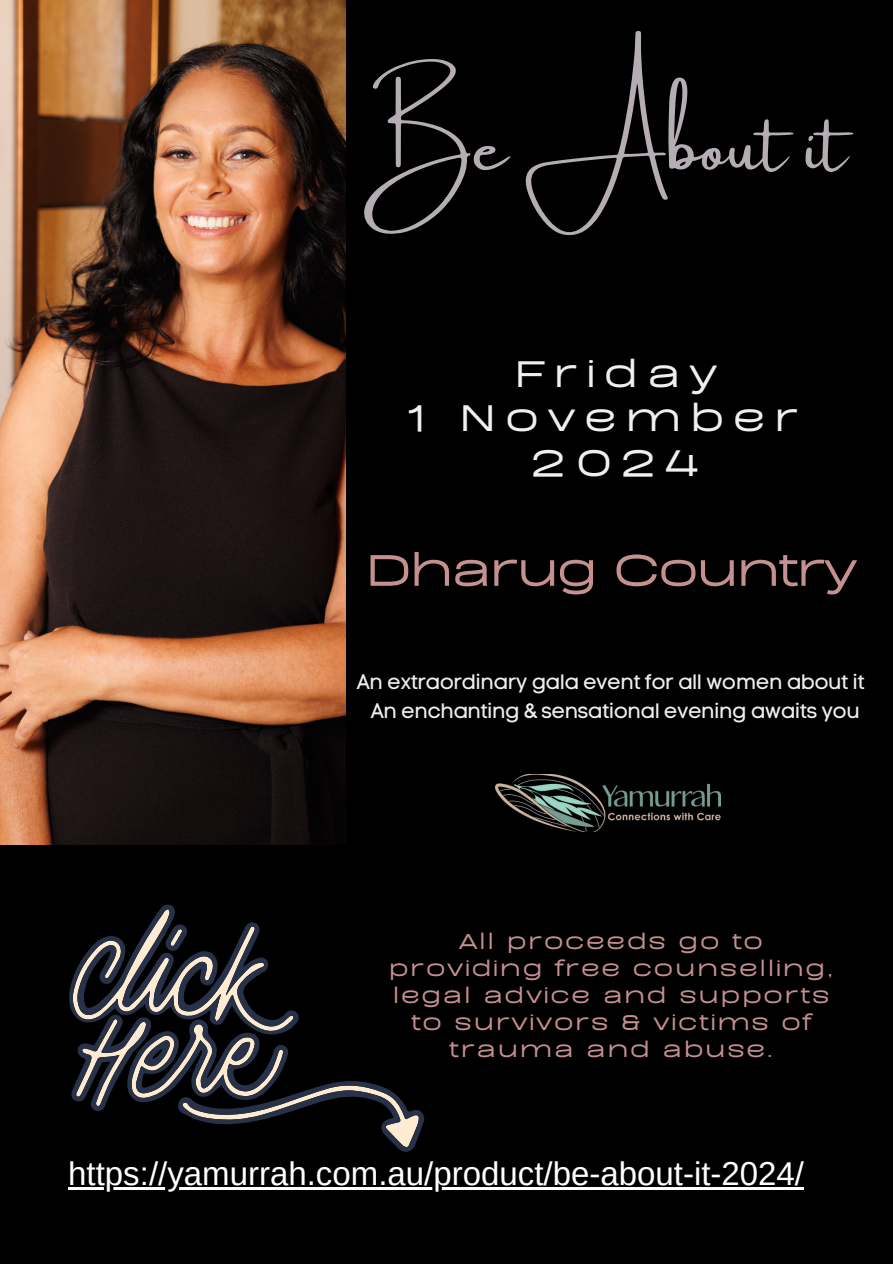
<style>
.page{position:relative;width:893px;height:1264px;background:#fff}
.page>*{position:absolute;margin:0;border:0;box-sizing:border-box;transform-origin:0 0}
.t1{font:71.4px "Amsterdam One";color:#b4adb3}
.t2{font:700 51.15px "BD Sans";letter-spacing:-.065em;color:#c59090}
.t3{font:700 42.9px/44.5px "BD Sans";letter-spacing:.175em;color:#efefef;text-align:center}
.t4{font:33px "Arimo";color:#fff}
.t5{font:700 24.9px/27px "BD Sans";letter-spacing:.04em;color:#c59090;text-align:center}
.t6{font:20.85px "Code Pro Normal LC";letter-spacing:-.025em;color:#efefef}
</style>
<div class="page">
<div style="left:0;top:0;width:892px;height:1263px;background:#000"></div>
<img style="left:0;top:0;width:346px;height:844px">
<img style="left:495px;top:774px;width:225px;height:57px">
<svg style="left:69px;top:904px;width:356px;height:248px"></svg>
<hr style="left:68px;top:1186px;width:736px;height:3px;background:#fff">
<p class="t1" style="left:363px;top:107px;width:486px">Be About it</p>
<p class="t3" style="left:407px;top:345px;width:393px">Friday<br>1 November<br>2024</p>
<p class="t2" style="left:364px;top:532px;width:495px">Dharug Country</p>
<h3 class="t6" style="left:357px;top:669px;width:509px">An extraordinary gala event for all women about it</h3>
<h2 class="t6" style="left:371px;top:698px;width:490px">An enchanting &amp; sensational evening awaits you</h2>
<h5 class="t5" style="left:388px;top:924px;width:447px">All proceeds go to providing free counselling, legal advice and supports to survivors &amp; victims of trauma and abuse.</h5>
<p class="t4" style="left:68px;top:1154px;width:737px">https://yamurrah.com.au/product/be-about-it-2024/</p>
</div>
